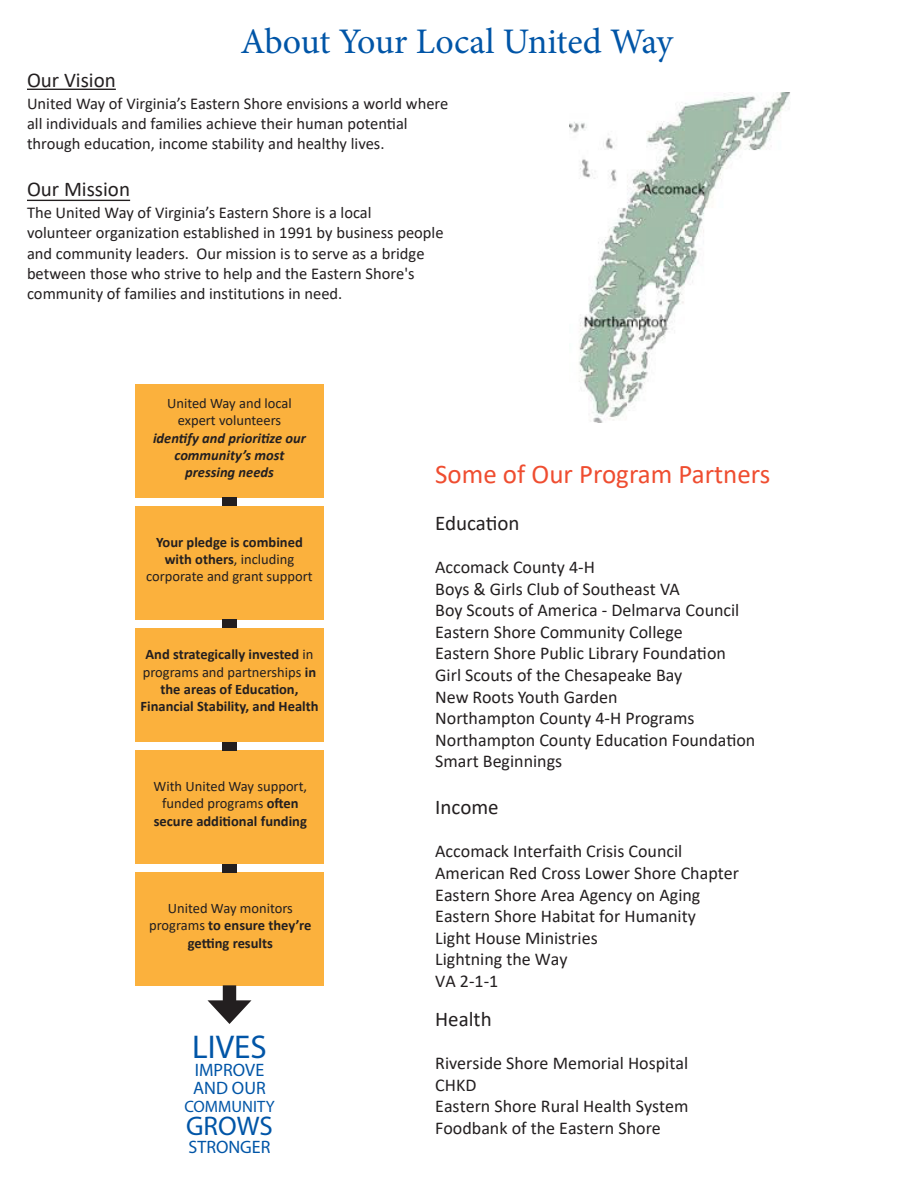
<style>
.page{position:relative;width:918px;height:1188px;background:#fff}
.page>*{position:absolute;margin:0;border:0;box-sizing:border-box;transform-origin:0 0}
.t1{font:36px "Minion Pro";letter-spacing:-.01em;color:#0155a7}
.t2{font:33px "Myriad Pro";color:#0155a7}
.t3{font:27px "Calibri";color:#ef4d30}
.t4{font:27px "Myriad Pro";color:#0155a7}
.t5{font:21px "Calibri";color:#231f20}
.t6{font:18px/21.6px "Calibri";color:#231f20}
.t7{font:18px "Myriad Pro";color:#0155a7}
.t8{font:16.5px/20.1px "Calibri";color:#231f20}
.t9{font:16.5px "Myriad Pro";color:#0155a7}
.t10{font:700 14.55px/17.4px "Calibri";color:#231f20;text-align:center}
.t11{font:14.55px/17.4px "Calibri";color:#231f20;text-align:center}
.t12{font:italic 700 14.55px/17.4px "Calibri";color:#231f20;text-align:center}
.s1{font-weight:400}
.s2{font-weight:700}
</style>
<div class="page">
<hr style="left:27px;top:89px;width:89px;height:1px;background:#231f20">
<img style="left:569px;top:93px;width:221px;height:330px">
<div style="left:135px;top:384px;width:189px;height:114px;background:#fbb13d"></div>
<div style="left:135px;top:506px;width:189px;height:114px;background:#fbb13d"></div>
<div style="left:135px;top:628px;width:189px;height:114px;background:#fbb13d"></div>
<div style="left:135px;top:750px;width:189px;height:114px;background:#fbb13d"></div>
<div style="left:135px;top:872px;width:189px;height:114px;background:#fbb13d"></div>
<div style="left:222px;top:498px;width:15px;height:8px;background:#231f20"></div>
<div style="left:222px;top:620px;width:15px;height:8px;background:#231f20"></div>
<div style="left:222px;top:742px;width:15px;height:8px;background:#231f20"></div>
<div style="left:222px;top:864px;width:15px;height:8px;background:#231f20"></div>
<div style="left:223px;top:985px;width:13px;height:25px;background:#231f20"></div>
<svg style="left:208px;top:1000px;width:43px;height:24px"></svg>
<hr style="left:27px;top:200px;width:103px;height:1px;background:#231f20">
<p class="t1" style="left:241px;top:18px;width:434px">About Your Local United Way</p>
<p class="t5" style="left:27px;top:65px;width:90px">Our Vision</p>
<p class="t8" style="left:27px;top:94px;width:423px">United Way of Virginia’s Eastern Shore envisions a world where all individuals and families achieve their human potential through education, income stability and healthy lives.</p>
<p class="t5" style="left:27px;top:174px;width:105px">Our Mission</p>
<p class="t8" style="left:27px;top:202px;width:418px">The United Way of Virginia’s Eastern Shore is a local<br>volunteer organization established in 1991 by business people and community leaders. Our mission is to serve as a bridge between those who strive to help and the Eastern Shore's community of families and institutions in need.</p>
<p class="t11" style="left:167px;top:394px;width:126px">United Way and local</p>
<p class="t11" style="left:178px;top:411px;width:105px">expert volunteers</p>
<p class="t12" style="left:153px;top:429px;width:154px">identify and prioritize our community’s most</p>
<p class="t12" style="left:185px;top:463px;width:90px">pressing needs</p>
<p class="t10" style="left:156px;top:533px;width:148px">Your pledge is combined with others<span class="s1">, including</span></p>
<p class="t11" style="left:146px;top:567px;width:168px">corporate and grant support</p>
<p class="t10" style="left:143px;top:645px;width:175px">And strategically invested <span class="s1">in programs and partnerships</span> in the areas of Education,</p>
<p class="t10" style="left:141px;top:698px;width:180px">Financial Stability, and Health</p>
<p class="t11" style="left:154px;top:777px;width:155px">With United Way support, funded programs <span class="s2">often secure additional funding</span></p>
<p class="t10" style="left:149px;top:899px;width:164px"><span class="s1">United Way monitors programs</span> to ensure they’re getting results</p>
<p class="t2" style="left:192px;top:1027px;width:76px">LIVES</p>
<p class="t7" style="left:195px;top:1059px;width:71px">IMPROVE</p>
<p class="t7" style="left:193px;top:1077px;width:74px">AND OUR</p>
<p class="t9" style="left:184px;top:1097px;width:92px">COMMUNITY</p>
<p class="t4" style="left:186px;top:1109px;width:88px">GROWS</p>
<p class="t7" style="left:189px;top:1136px;width:83px">STRONGER</p>
<p class="t3" style="left:435px;top:455px;width:337px">Some of Our Program Partners</p>
<p class="t5" style="left:435px;top:508px;width:86px">Education</p>
<p class="t6" style="left:435px;top:556px;width:322px">Accomack County 4-H<br>Boys &amp; Girls Club of Southeast VA<br>Boy Scouts of America - Delmarva Council<br>Eastern Shore Community College<br>Eastern Shore Public Library Foundation<br>Girl Scouts of the Chesapeake Bay<br>New Roots Youth Garden<br>Northampton County 4-H Programs<br>Northampton County Education Foundation<br>Smart Beginnings</p>
<p class="t5" style="left:435px;top:793px;width:65px">Income</p>
<p class="t6" style="left:435px;top:840px;width:305px">Accomack Interfaith Crisis Council<br>American Red Cross Lower Shore Chapter<br>Eastern Shore Area Agency on Aging<br>Eastern Shore Habitat for Humanity<br>Light House Ministries<br>Lightning the Way<br>VA 2-1-1</p>
<p class="t5" style="left:435px;top:1004px;width:58px">Health</p>
<p class="t6" style="left:435px;top:1052px;width:255px">Riverside Shore Memorial Hospital<br>CHKD<br>Eastern Shore Rural Health System<br>Foodbank of the Eastern Shore</p>
</div>
